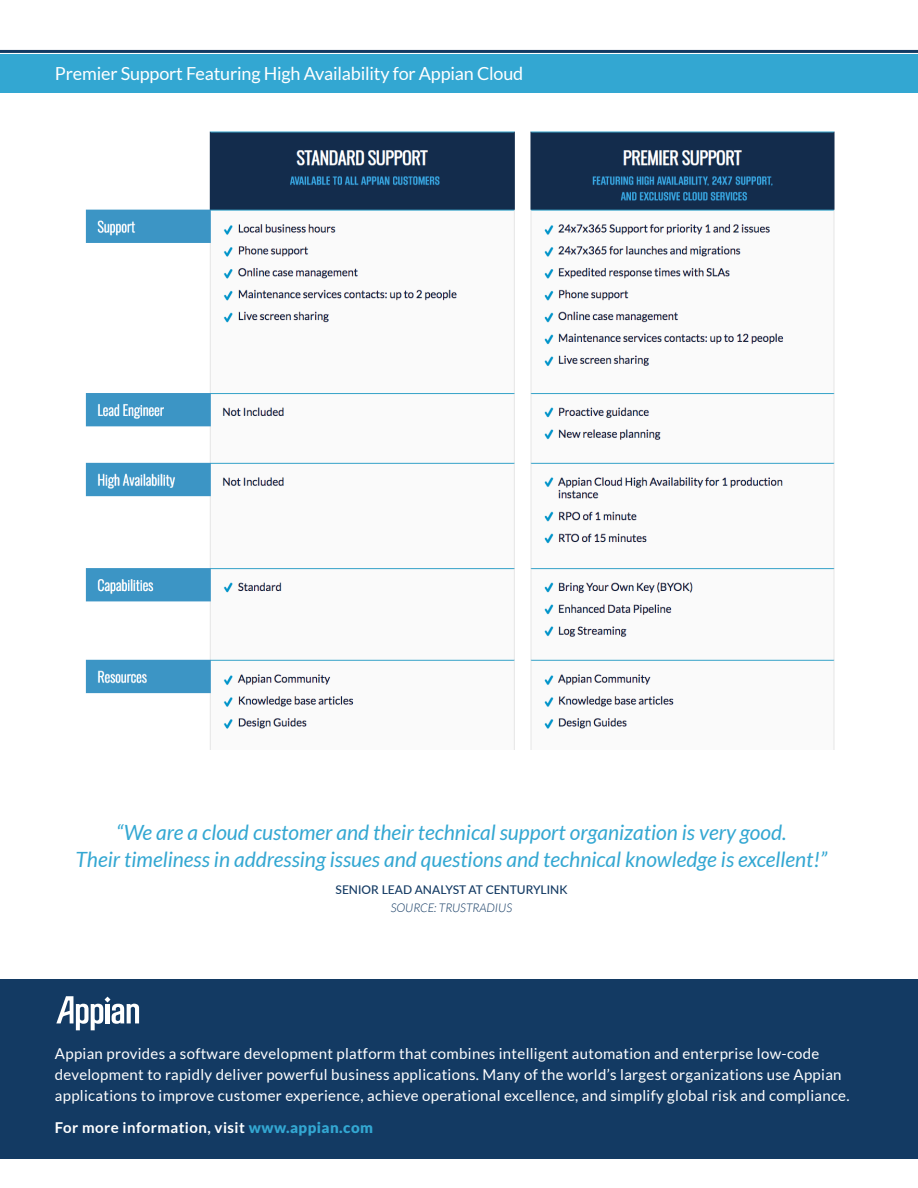
<style>
.page{position:relative;width:918px;height:1188px;background:#fff}
.page>*{position:absolute;margin:0;border:0;box-sizing:border-box;transform-origin:0 0}
.t1{font:italic 21px/27px "Lato";color:#33a7d2;text-align:center}
.t2{font:18px "Lato";letter-spacing:-.01em;color:#fff}
.t3{font:15px/21px "Lato";letter-spacing:.02em;color:#fff}
.t4{font:700 15px "Lato";letter-spacing:.03em;color:#fff}
.t5{font:500 12px/18px "Lato";color:#133a63;text-align:center}
.s1{font-weight:300;font-style:italic}
.s2{font-weight:900;color:#33a7d2}
</style>
<div class="page">
<div style="left:0;top:54px;width:918px;height:39px;background:#33a7d2"></div>
<hr style="left:0;top:50px;width:918px;height:3px;background:#133a63">
<div style="left:0;top:980px;width:918px;height:179px;background:#133a63"></div>
<svg style="left:56px;top:996px;width:83px;height:34px"></svg>
<img style="left:85px;top:131px;width:750px;height:619px">
<p class="t2" style="left:55px;top:64px;width:470px">Premier Support Featuring High Availability for Appian Cloud</p>
<p class="t1" style="left:76px;top:819px;width:753px">“We are a cloud customer and their technical support organization is very good.<br>Their timeliness in addressing issues and questions and technical knowledge is excellent!”</p>
<p class="t5" style="left:336px;top:880px;width:233px">SENIOR LEAD ANALYST AT CENTURYLINK<br><span class="s1">SOURCE: TRUSTRADIUS</span></p>
<p class="t3" style="left:55px;top:1043px;width:796px">Appian provides a software development platform that combines intelligent automation and enterprise low-code development to rapidly deliver powerful business applications. Many of the world’s largest organizations use Appian applications to improve customer experience, achieve operational excellence, and simplify global risk and compliance.</p>
<p class="t4" style="left:55px;top:1119px;width:320px">For more information, visit <span class="s2">www.appian.com</span></p>
</div>
